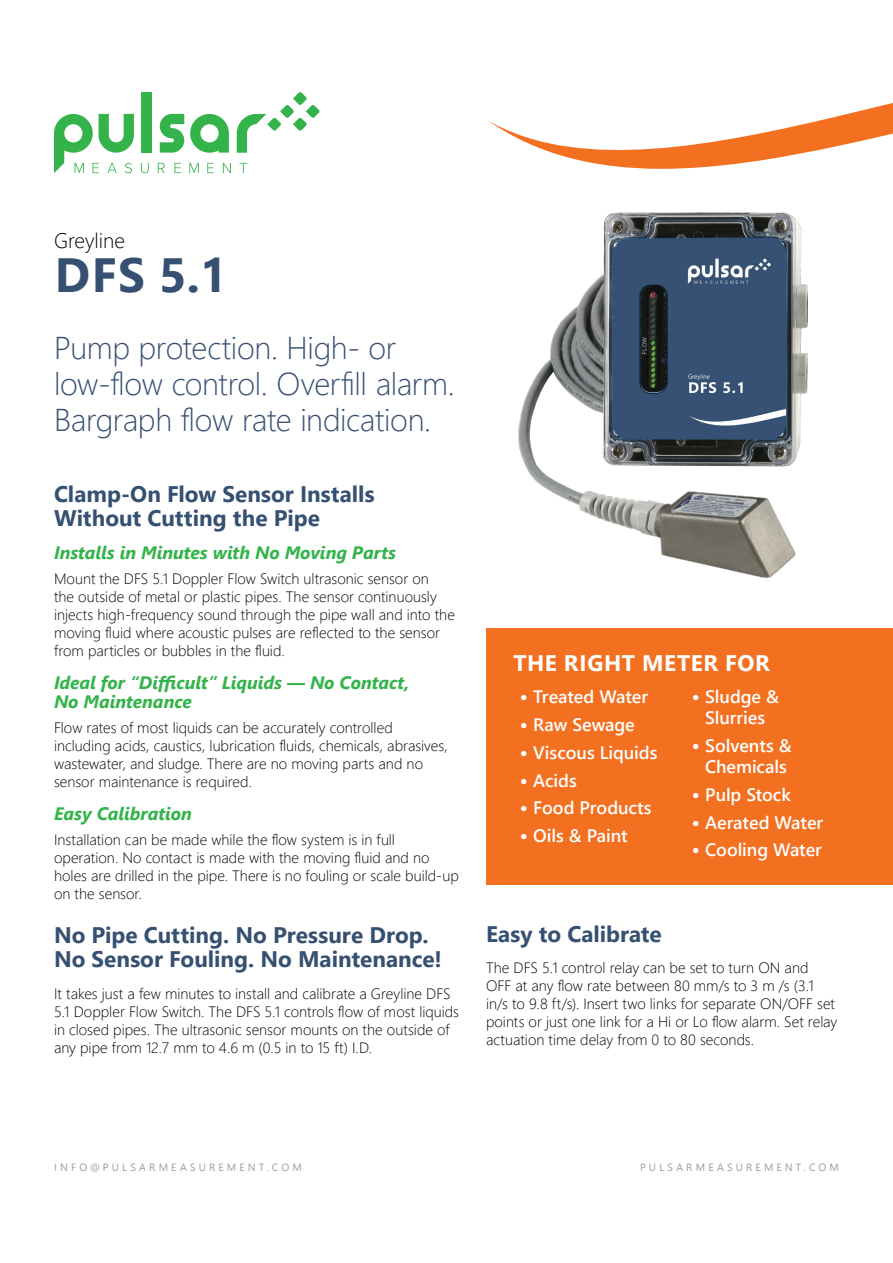
<style>
.page{position:relative;width:893px;height:1263px;background:#fff}
.page>*{position:absolute;margin:0;border:0;box-sizing:border-box;transform-origin:0 0}
.t1{font:700 48px "Segoe UI";color:#365072}
.t2{font:300 31.5px/36px "Segoe UI";letter-spacing:-.01em;color:#365072}
.t3{font:700 22.5px/24px "Segoe UI";color:#365072}
.t4{font:700 22.5px "Segoe UI";letter-spacing:.03em;color:#fff}
.t5{font:300 21px "Segoe UI";color:#000}
.t6{font:600 18px/21px "Segoe UI";letter-spacing:-.005em;color:#fff;text-align:center}
.t7{font:italic 700 18px/19.5px "Segoe UI";letter-spacing:-.005em;color:#33b34a}
.t8{font:300 15px/18px "Segoe UI";color:#000}
.t9{font:10.5px "Segoe UI";letter-spacing:.3em;color:#999ca0}
.s1{font-family:"Proxima Nova";font-weight:700;font-size:22.5px}
</style>
<div class="page">
<svg style="left:489px;top:103px;width:404px;height:66px"></svg>
<div style="left:142px;top:92px;width:10px;height:61px;background:#33b34a"></div>
<svg style="left:160px;top:114px;width:24px;height:39px"></svg>
<svg style="left:190px;top:114px;width:39px;height:39px"></svg>
<svg style="left:237px;top:92px;width:82px;height:61px"></svg>
<svg style="left:54px;top:114px;width:80px;height:59px"></svg>
<svg style="left:141px;top:163px;width:8px;height:10px"></svg>
<svg style="left:158px;top:163px;width:7px;height:10px"></svg>
<svg style="left:174px;top:163px;width:7px;height:10px"></svg>
<svg style="left:189px;top:163px;width:10px;height:10px"></svg>
<svg style="left:207px;top:163px;width:7px;height:10px"></svg>
<svg style="left:223px;top:163px;width:8px;height:10px"></svg>
<svg style="left:240px;top:163px;width:7px;height:10px"></svg>
<img style="left:518px;top:212px;width:289px;height:365px">
<div style="left:486px;top:663px;width:407px;height:222px;background:#f37021"></div>
<div style="left:486px;top:628px;width:407px;height:43px;background:#f37021"></div>
<h3 class="t5" style="left:54px;top:221px;width:73px">Greyline</h3>
<h1 class="t1" style="left:55px;top:229px;width:174px">DFS 5.1</h1>
<h2 class="t2" style="left:54px;top:327px;width:402px">Pump protection. High- or low-flow control. Overfill alarm.<br>Bargraph flow rate indication.</h2>
<h3 class="t3" style="left:54px;top:480px;width:322px">Clamp-On Flow Sensor Installs<br>Without Cutting the Pipe</h3>
<p class="t7" style="left:54px;top:540px;width:344px">Installs in Minutes with No Moving Parts</p>
<p class="t8" style="left:54px;top:568px;width:402px">Mount the DFS 5.1 Doppler Flow Switch ultrasonic sensor on<br>the outside of metal or plastic pipes. The sensor continuously injects high-frequency sound through the pipe wall and into the moving fluid where acoustic pulses are reflected to the sensor from particles or bubbles in the fluid.</p>
<p class="t7" style="left:54px;top:670px;width:357px">Ideal for “Difficult” Liquids — No Contact,<br>No Maintenance</p>
<p class="t8" style="left:54px;top:717px;width:395px">Flow rates of most liquids can be accurately controlled including acids, caustics, lubrication fluids, chemicals, abrasives, wastewater, and sludge. There are no moving parts and no sensor maintenance is required.</p>
<p class="t7" style="left:54px;top:801px;width:139px">Easy Calibration</p>
<p class="t8" style="left:54px;top:829px;width:406px">Installation can be made while the flow system is in full operation. No contact is made with the moving fluid and no holes are drilled in the pipe. There is no fouling or scale build-up on the sensor.</p>
<h3 class="t3" style="left:54px;top:921px;width:389px">No Pipe Cutting. No Pressure Drop.<br>No Sensor Fouling. No Maintenance!</h3>
<p class="t8" style="left:54px;top:983px;width:406px">It takes just a few minutes to install and calibrate a Greyline DFS 5.1 Doppler Flow Switch. The DFS 5.1 controls flow of most liquids in closed pipes. The ultrasonic sensor mounts on the outside of any pipe from 12.7 mm to 4.6 m (0.5 in to 15 ft) I.D.</p>
<h3 class="t4" style="left:513px;top:642px;width:258px">THE RIGHT METER FOR</h3>
<p class="t6" style="left:520px;top:685px;width:130px"><span class="s1">•</span> Treated Water</p>
<p class="t6" style="left:520px;top:713px;width:117px"><span class="s1">•</span> Raw Sewage</p>
<p class="t6" style="left:520px;top:740px;width:139px"><span class="s1">•</span> Viscous Liquids</p>
<p class="t6" style="left:520px;top:768px;width:59px"><span class="s1">•</span> Acids</p>
<p class="t6" style="left:520px;top:796px;width:133px"><span class="s1">•</span> Food Products</p>
<p class="t6" style="left:520px;top:824px;width:109px"><span class="s1">•</span> Oils &amp; Paint</p>
<p class="t6" style="left:692px;top:685px;width:89px"><span class="s1">•</span> Sludge &amp;<br>Slurries</p>
<p class="t6" style="left:692px;top:734px;width:101px"><span class="s1">•</span> Solvents &amp;<br>Chemicals</p>
<p class="t6" style="left:692px;top:782px;width:101px"><span class="s1">•</span> Pulp Stock</p>
<p class="t6" style="left:692px;top:810px;width:133px"><span class="s1">•</span> Aerated Water</p>
<p class="t6" style="left:692px;top:838px;width:132px"><span class="s1">•</span> Cooling Water</p>
<h3 class="t3" style="left:486px;top:920px;width:177px">Easy to Calibrate</h3>
<p class="t8" style="left:486px;top:957px;width:353px">The DFS 5.1 control relay can be set to turn ON and OFF at any flow rate between 80 mm/s to 3 m /s (3.1 in/s to 9.8 ft/s). Insert two links for separate ON/OFF set points or just one link for a Hi or Lo flow alarm. Set relay actuation time delay from 0 to 80 seconds.</p>
<p class="t9" style="left:54px;top:1157px;width:249px">INFO@PULSARMEASUREMENT.COM</p>
<p class="t9" style="left:640px;top:1157px;width:200px">PULSARMEASUREMENT.COM</p>
</div>
